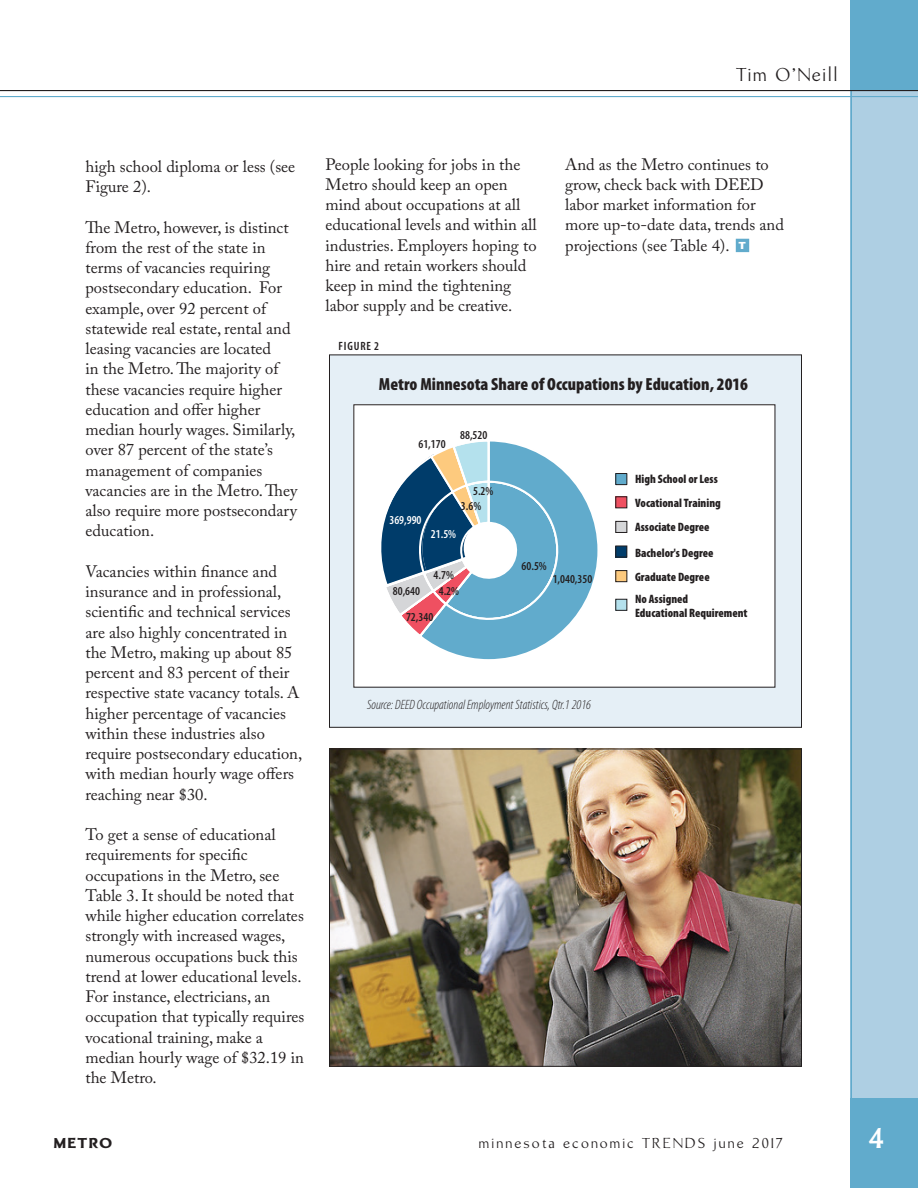
<style>
.page{position:relative;width:918px;height:1188px;background:#fff}
.page>*{position:absolute;margin:0;border:0;box-sizing:border-box;transform-origin:0 0}
.t1{font:700 30px "Brinar";color:#fff}
.t2{font:19.5px "Brinar";letter-spacing:.095em;color:#231f20}
.t3{font:900 condensed 17.55px "Myriad Pro";color:#231f20}
.t4{font:16.5px/20.2px "Adobe Caslon Pro";color:#231f20}
.t5{font:15px "Brinar";letter-spacing:.15em;color:#231f20}
.t6{font:900 15px "Brinar";letter-spacing:.11em;color:#231f20}
.t7{font:italic 300 condensed 13.5px "Myriad Pro";color:#231f20}
.t8{font:900 condensed 12.15px/23.7px "Myriad Pro";color:#231f20}
.t9{font:600 condensed 12.15px "Myriad Pro";color:#231f20}
.t10{font:600 condensed 12.15px "Myriad Pro";color:#fff}
.TABLE___CHART{font:600 condensed 12px "Myriad Pro";letter-spacing:.07em;color:#231f20}
.s1{color:#61abcc}
.s2{font-family:"Myriad Pro";font-weight:900;font-size:10.5px;color:#fff}
</style>
<div class="page">
<div style="left:850px;top:90px;width:68px;height:1008px;background:#aecfe3"></div>
<div style="left:850px;top:1098px;width:68px;height:90px;background:#61abcc"></div>
<div style="left:850px;top:0;width:68px;height:90px;background:#61abcc"></div>
<hr style="left:850px;top:0;width:2px;height:1188px;background:#61abcc">
<hr style="left:0;top:96px;width:918px;height:1px;background:#61abcc">
<hr style="left:0;top:90px;width:918px;height:1px;background:#231f20">
<div style="left:329px;top:355px;width:473px;height:373px;background:#e5eff6;border:1px solid #231f20"></div>
<svg style="left:736px;top:239px;width:13px;height:13px"></svg>
<div style="left:354px;top:405px;width:421px;height:282px;background:#fff"></div>
<div style="left:616px;top:474px;width:11px;height:11px;background:#61abcc"></div>
<div style="left:616px;top:473px;width:11px;height:12px;border:1px solid #231f20"></div>
<div style="left:616px;top:497px;width:11px;height:11px;background:#ef5061"></div>
<div style="left:616px;top:521px;width:11px;height:11px;background:#d5d6d8"></div>
<div style="left:616px;top:521px;width:11px;height:12px;border:1px solid #231f20"></div>
<div style="left:616px;top:546px;width:11px;height:11px;background:#003c6a"></div>
<div style="left:616px;top:546px;width:11px;height:11px;border:1px solid #231f20"></div>
<div style="left:616px;top:571px;width:11px;height:11px;background:#fdca7e"></div>
<div style="left:616px;top:570px;width:11px;height:12px;border:1px solid #231f20"></div>
<div style="left:616px;top:599px;width:11px;height:11px;background:#b4e1ed"></div>
<div style="left:616px;top:599px;width:11px;height:12px;border:1px solid #231f20"></div>
<svg style="left:381px;top:441px;width:217px;height:219px"></svg>
<img style="left:331px;top:751px;width:469px;height:313px">
<div style="left:329px;top:749px;width:473px;height:317px;border:1px solid #231f20"></div>
<p class="t2" style="left:736px;top:64px;width:103px">Tim O’Neill</p>
<p class="t4" style="left:86px;top:156px;width:211px">high school diploma or less (see<br>Figure 2).</p>
<p class="t4" style="left:86px;top:217px;width:213px">The Metro, however, is distinct from the rest of the state in terms of vacancies requiring postsecondary education. For example, over 92 percent of statewide real estate, rental and leasing vacancies are located<br>in the Metro. The majority of these vacancies require higher education and offer higher median hourly wages. Similarly, over 87 percent of the state’s management of companies vacancies are in the Metro. They also require more postsecondary education.</p>
<p class="t4" style="left:86px;top:561px;width:218px">Vacancies within finance and insurance and in professional, scientific and technical services are also highly concentrated in the Metro, making up about 85 percent and 83 percent of their respective state vacancy totals. A higher percentage of vacancies within these industries also require postsecondary education, with median hourly wage offers reaching near $30.</p>
<p class="t4" style="left:86px;top:824px;width:220px">To get a sense of educational requirements for specific occupations in the Metro, see<br>Table 3. It should be noted that while higher education correlates strongly with increased wages, numerous occupations buck this trend at lower educational levels.<br>For instance, electricians, an occupation that typically requires vocational training, make a median hourly wage of $32.19 in the Metro.</p>
<p class="t4" style="left:326px;top:154px;width:213px">People looking for jobs in the<br>Metro should keep an open mind about occupations at all educational levels and within all industries. Employers hoping to hire and retain workers should keep in mind the tightening labor supply and be creative.</p>
<p class="TABLE___CHART" style="left:339px;top:339px;width:42px">FIGURE 2</p>
<p class="t4" style="left:565px;top:154px;width:220px">And as the Metro continues to grow, check back with DEED labor market information for more up-to-date data, trends and projections (see Table 4). <span class="s1">■</span><span class="s2">T</span></p>
<p class="t3" style="left:379px;top:373px;width:371px">Metro Minnesota Share of Occupations by Education, 2016</p>
<p class="t9" style="left:418px;top:436px;width:29px">61,170</p>
<p class="t10" style="left:389px;top:512px;width:34px">369,990</p>
<p class="t9" style="left:460px;top:428px;width:29px">88,520</p>
<p class="t9" style="left:473px;top:483px;width:22px">5.2%</p>
<p class="t9" style="left:461px;top:499px;width:22px">3.6%</p>
<p class="t10" style="left:431px;top:526px;width:27px">21.5%</p>
<p class="t9" style="left:393px;top:584px;width:29px">80,640</p>
<p class="t9" style="left:434px;top:567px;width:22px">4.7%</p>
<p class="t9" style="left:439px;top:584px;width:22px">4.2%</p>
<p class="t9" style="left:406px;top:609px;width:29px">72,340</p>
<p class="t9" style="left:522px;top:558px;width:27px">60.5%</p>
<p class="t9" style="left:553px;top:572px;width:41px">1,040,350</p>
<p class="t7" style="left:367px;top:696px;width:226px">Source: DEED Occupational Employment Statistics, Qtr.1 2016</p>
<p class="t8" style="left:635px;top:467px;width:87px">High School or Less<br>Vocational Training<br>Associate Degree</p>
<p class="t8" style="left:635px;top:540px;width:80px">Bachelor's Degree<br>Graduate Degree</p>
<p class="t8" style="left:635px;top:592px;width:114px;line-height:13.2px">No Assigned<br>Educational Requirement</p>
<p class="t6" style="left:54px;top:1134px;width:59px">METRO</p>
<p class="t5" style="left:479px;top:1134px;width:306px">minnesota economic TRENDS june 2017</p>
<h1 class="t1" style="left:868px;top:1122px;width:18px">4</h1>
</div>
